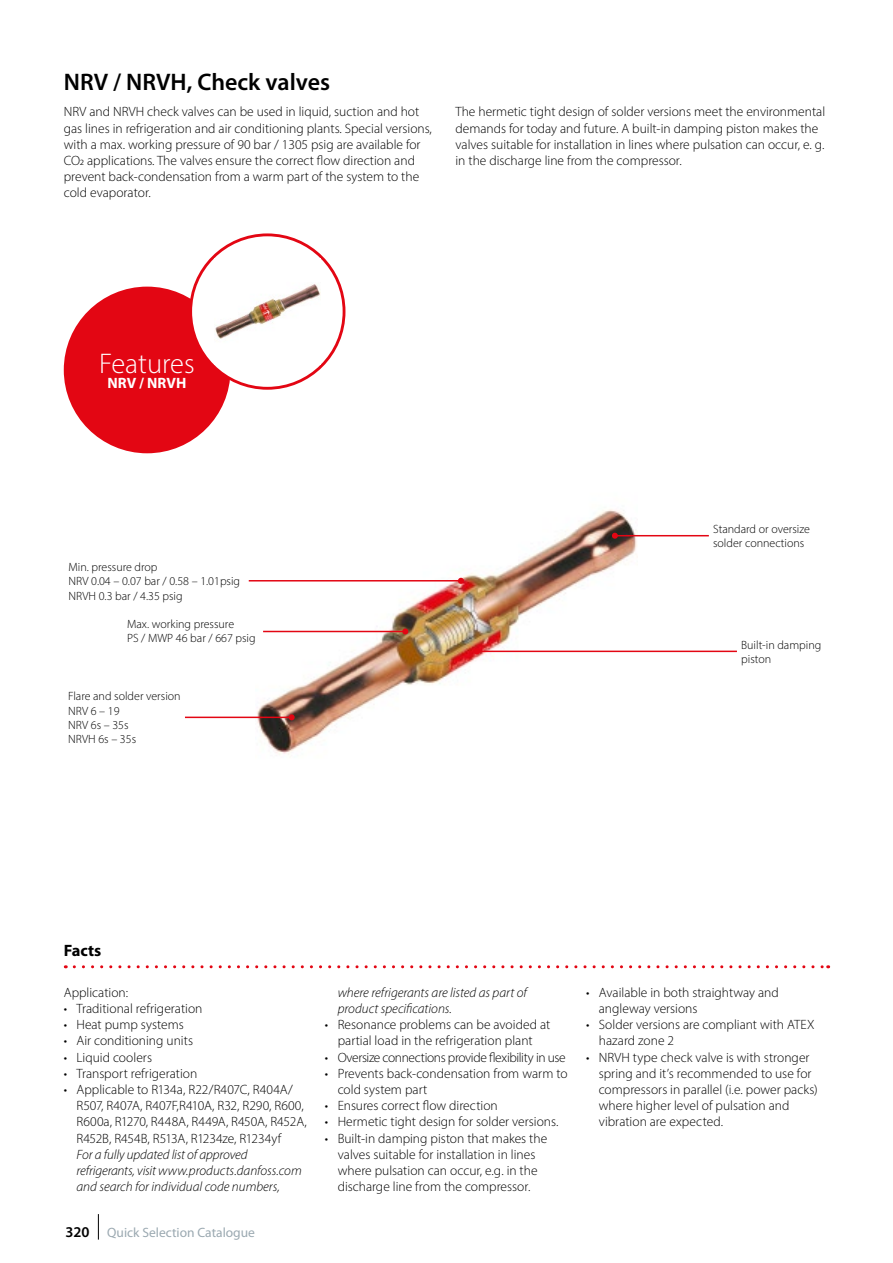
<style>
.page{position:relative;width:893px;height:1263px;background:#fff}
.page>*{position:absolute;margin:0;border:0;box-sizing:border-box;transform-origin:0 0}
.t1{font:300 28.5px "Myriad Pro";color:#fff}
.t2{font:600 24px "Myriad Pro";color:#000}
.t3{font:700 16.5px "Myriad Pro";color:#000}
.t4{font:700 15px "Myriad Pro";color:#fff}
.t5{font:300 13.5px/16.2px "Myriad Pro";color:#000}
.t6{font:italic 300 13.5px/16.2px "Myriad Pro";letter-spacing:-.005em;color:#000}
.t7{font:300 13.5px "Myriad Pro";letter-spacing:-.03em;color:#000}
.t8{font:13.5px "Myriad Pro";color:#9ba9b1}
.t9{font:300 12px/14.4px "Myriad Pro";color:#000}
.s1{font-weight:600;font-size:15px;color:#000}
</style>
<div class="page">
<svg style="left:98px;top:1214px;width:1px;height:25px"></svg>
<img style="left:255px;top:509px;width:383px;height:246px">
<svg style="left:74px;top:965px;width:755px;height:3px"></svg>
<div style="left:64px;top:287px;width:166px;height:166px;background:#e30613;border-radius:50%"></div>
<div style="left:191px;top:235px;width:153px;height:153px;background:#fff;border-radius:50%"></div>
<div style="left:189px;top:233px;width:156px;height:157px;border:3px solid #e30613;border-radius:50%"></div>
<img style="left:215px;top:284px;width:106px;height:55px">
<hr style="left:477px;top:651px;width:260px;height:1px;background:#e30613">
<svg style="left:474px;top:648px;width:6px;height:6px"></svg>
<hr style="left:185px;top:717px;width:107px;height:1px;background:#e30613">
<svg style="left:289px;top:714px;width:6px;height:6px"></svg>
<hr style="left:615px;top:535px;width:94px;height:1px;background:#e30613">
<svg style="left:612px;top:533px;width:6px;height:6px"></svg>
<hr style="left:263px;top:631px;width:142px;height:1px;background:#e30613">
<svg style="left:402px;top:628px;width:6px;height:6px"></svg>
<hr style="left:249px;top:580px;width:212px;height:1px;background:#e30613">
<svg style="left:458px;top:578px;width:6px;height:6px"></svg>
<h2 class="t2" style="left:64px;top:67px;width:268px">NRV / NRVH, Check valves</h2>
<p class="t5" style="left:64px;top:104px;width:370px">NRV and NRVH check valves can be used in liquid, suction and hot gas lines in refrigeration and air conditioning plants. Special versions, with a max. working pressure of 90 bar / 1305 psig are available for CO2 applications. The valves ensure the correct flow direction and prevent back-condensation from a warm part of the system to the cold evaporator.</p>
<p class="t5" style="left:455px;top:104px;width:371px">The hermetic tight design of solder versions meet the environmental demands for today and future. A built-in damping piston makes the valves suitable for installation in lines where pulsation can occur, e. g. in the discharge line from the compressor.</p>
<h1 class="t1" style="left:99px;top:346px;width:97px">Features</h1>
<p class="t4" style="left:108px;top:373px;width:80px">NRV / NRVH</p>
<p class="t9" style="left:68px;top:559px;width:173px">Min. pressure drop<br>NRV 0.04 – 0.07 bar / 0.58 – 1.01psig<br>NRVH 0.3 bar / 4.35 psig</p>
<p class="t9" style="left:127px;top:616px;width:130px">Max. working pressure<br>PS / MWP 46 bar / 667 psig</p>
<p class="t9" style="left:68px;top:689px;width:114px">Flare and solder version<br>NRV 6 – 19<br>NRV 6s – 35s<br>NRVH 6s – 35s</p>
<p class="t9" style="left:713px;top:522px;width:98px">Standard or oversize solder connections</p>
<p class="t9" style="left:741px;top:637px;width:82px">Built-in damping piston</p>
<p class="t3" style="left:64px;top:940px;width:39px">Facts</p>
<p class="t5" style="left:64px;top:984px;width:66px">Application:</p>
<p class="t5" style="left:64px;top:1000px;width:140px">• Traditional refrigeration</p>
<p class="t5" style="left:64px;top:1016px;width:122px">• Heat pump systems</p>
<p class="t5" style="left:64px;top:1032px;width:131px">• Air conditioning units</p>
<p class="t5" style="left:64px;top:1049px;width:90px">• Liquid coolers</p>
<p class="t5" style="left:64px;top:1065px;width:135px">• Transport refrigeration</p>
<p class="t5" style="left:77px;top:1081px;width:232px;text-indent:-13px">• Applicable to R134a, R22/R407C, R404A/ R507, R407A, R407F,R410A, R32, R290, R600, R600a, R1270, R448A, R449A, R450A, R452A, R452B, R454B, R513A, R1234ze, R1234yf</p>
<p class="t6" style="left:77px;top:1146px;width:227px">For a fully updated list of approved refrigerants, visit www.products.danfoss.com and search for individual code numbers,</p>
<p class="t8" style="left:65px;top:1224px;width:191px"><span class="s1">320</span> Quick Selection Catalogue</p>
<p class="t6" style="left:338px;top:984px;width:191px">where refrigerants are listed as part of product specifications.</p>
<p class="t5" style="left:325px;top:1016px;width:227px;text-align:center">• Resonance problems can be avoided at partial load in the refrigeration plant</p>
<p class="t7" style="left:325px;top:1049px;width:242px">• Oversize connections provide flexibility in use</p>
<p class="t5" style="left:338px;top:1065px;width:231px;text-indent:-13px">• Prevents back-condensation from warm to cold system part</p>
<p class="t5" style="left:325px;top:1097px;width:174px">• Ensures correct flow direction</p>
<p class="t5" style="left:325px;top:1113px;width:235px">• Hermetic tight design for solder versions.</p>
<p class="t5" style="left:325px;top:1130px;width:224px;text-align:center">• Built-in damping piston that makes the valves suitable for installation in lines where pulsation can occur, e.g. in the discharge line from the compressor.</p>
<p class="t5" style="left:599px;top:984px;width:182px;text-indent:-13px">• Available in both straightway and angleway versions</p>
<p class="t5" style="left:599px;top:1016px;width:217px;text-indent:-13px">• Solder versions are compliant with ATEX hazard zone 2</p>
<p class="t5" style="left:599px;top:1049px;width:220px;text-indent:-13px">• NRVH type check valve is with stronger spring and it’s recommended to use for compressors in parallel (i.e. power packs) where higher level of pulsation and vibration are expected.</p>
</div>
